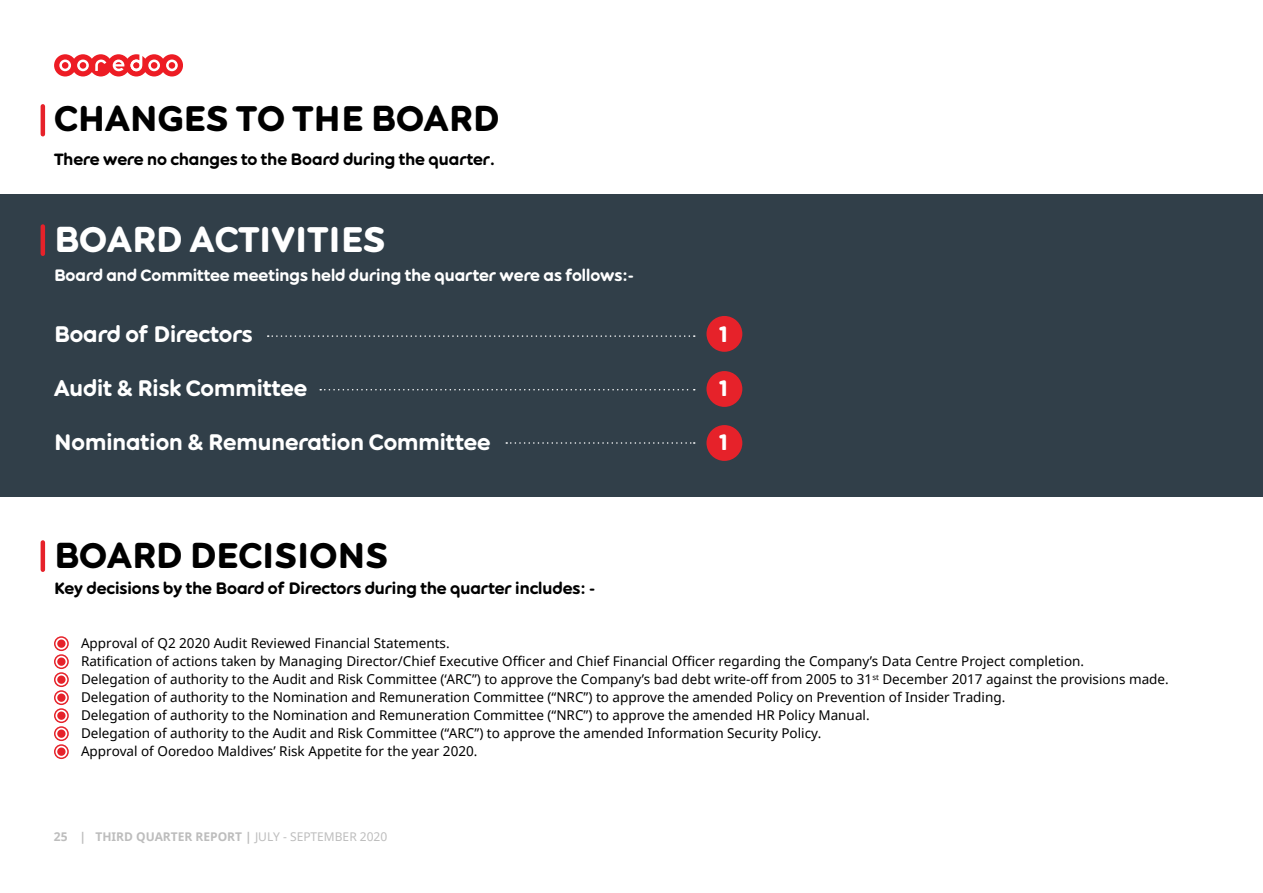
<style>
.page{position:relative;width:1263px;height:893px;background:#fff}
.page>*{position:absolute;margin:0;border:0;box-sizing:border-box;transform-origin:0 0}
.t1{font:800 36px "Ooredoo";color:#000}
.t2{font:800 36px "Ooredoo";color:#fff}
.t3{font:800 22.5px "Ooredoo";color:#fff}
.t4{font:800 16.5px "Ooredoo";color:#000}
.t5{font:800 16.5px "Ooredoo";color:#fff}
.t6{font:13.5px/18px "Noto Sans";color:#000}
.t7{font:700 12px "Noto Sans";color:#bdbdbd}
.s1{font-weight:400}
</style>
<div class="page">
<hr style="left:41px;top:542px;width:4px;height:28px;background:#e6222a">
<div style="left:57px;top:639px;width:9px;height:9px;background:#e6222a;border-radius:50%"></div>
<div style="left:54px;top:636px;width:15px;height:15px;border:2px solid #e6222a;border-radius:50%"></div>
<div style="left:57px;top:675px;width:9px;height:9px;background:#e6222a;border-radius:50%"></div>
<div style="left:54px;top:672px;width:15px;height:15px;border:2px solid #e6222a;border-radius:50%"></div>
<div style="left:57px;top:711px;width:9px;height:9px;background:#e6222a;border-radius:50%"></div>
<div style="left:54px;top:708px;width:15px;height:15px;border:2px solid #e6222a;border-radius:50%"></div>
<div style="left:57px;top:657px;width:9px;height:9px;background:#e6222a;border-radius:50%"></div>
<div style="left:54px;top:654px;width:15px;height:15px;border:2px solid #e6222a;border-radius:50%"></div>
<div style="left:57px;top:693px;width:9px;height:9px;background:#e6222a;border-radius:50%"></div>
<div style="left:54px;top:690px;width:15px;height:15px;border:2px solid #e6222a;border-radius:50%"></div>
<div style="left:57px;top:729px;width:9px;height:9px;background:#e6222a;border-radius:50%"></div>
<div style="left:54px;top:726px;width:15px;height:15px;border:2px solid #e6222a;border-radius:50%"></div>
<div style="left:57px;top:747px;width:9px;height:9px;background:#e6222a;border-radius:50%"></div>
<div style="left:54px;top:744px;width:15px;height:15px;border:2px solid #e6222a;border-radius:50%"></div>
<hr style="left:41px;top:106px;width:4px;height:28px;background:#e6222a">
<div style="left:0;top:194px;width:1263px;height:302px;background:#313f49"></div>
<hr style="left:41px;top:226px;width:4px;height:28px;background:#e6222a">
<svg style="left:268px;top:335px;width:427px;height:2px"></svg>
<svg style="left:320px;top:389px;width:375px;height:1px"></svg>
<svg style="left:506px;top:442px;width:189px;height:2px"></svg>
<div style="left:706px;top:316px;width:36px;height:36px;background:#e6222a;border-radius:50%"></div>
<div style="left:706px;top:371px;width:36px;height:36px;background:#e6222a;border-radius:50%"></div>
<div style="left:706px;top:425px;width:36px;height:36px;background:#e6222a;border-radius:50%"></div>
<svg style="left:54px;top:54px;width:129px;height:22px"></svg>
<h1 class="t1" style="left:54px;top:97px;width:446px">CHANGES TO THE BOARD</h1>
<p class="t4" style="left:54px;top:149px;width:442px">There were no changes to the Board during the quarter.</p>
<h1 class="t2" style="left:54px;top:218px;width:333px">BOARD ACTIVITIES</h1>
<p class="t5" style="left:54px;top:265px;width:581px">Board and Committee meetings held during the quarter were as follows:-</p>
<h2 class="t3" style="left:54px;top:320px;width:200px">Board of Directors</h2>
<h2 class="t3" style="left:54px;top:374px;width:255px">Audit &amp; Risk Committee</h2>
<h2 class="t3" style="left:54px;top:428px;width:438px">Nomination &amp; Remuneration Committee</h2>
<h1 class="t1" style="left:54px;top:534px;width:336px">BOARD DECISIONS</h1>
<h2 class="t3" style="left:719px;top:320px;width:11px">1</h2>
<h2 class="t3" style="left:719px;top:374px;width:11px">1</h2>
<h2 class="t3" style="left:719px;top:428px;width:11px">1</h2>
<p class="t4" style="left:54px;top:578px;width:543px">Key decisions by the Board of Directors during the quarter includes: -</p>
<p class="t6" style="left:81px;top:634px;width:1089px">Approval of Q2 2020 Audit Reviewed Financial Statements.<br>Ratification of actions taken by Managing Director/Chief Executive Officer and Chief Financial Officer regarding the Company’s Data Centre Project completion.<br>Delegation of authority to the Audit and Risk Committee (‘ARC”) to approve the Company’s bad debt write-off from 2005 to 31<sup>st</sup> December 2017 against the provisions made.<br>Delegation of authority to the Nomination and Remuneration Committee (“NRC”) to approve the amended Policy on Prevention of Insider Trading.<br>Delegation of authority to the Nomination and Remuneration Committee (“NRC”) to approve the amended HR Policy Manual.<br>Delegation of authority to the Audit and Risk Committee (“ARC”) to approve the amended Information Security Policy.<br>Approval of Ooredoo Maldives’ Risk Appetite for the year 2020.</p>
<p class="t7" style="left:54px;top:828px;width:335px">25 | THIRD QUARTER REPORT | <span class="s1">JULY - SEPTEMBER 2020</span></p>
</div>
